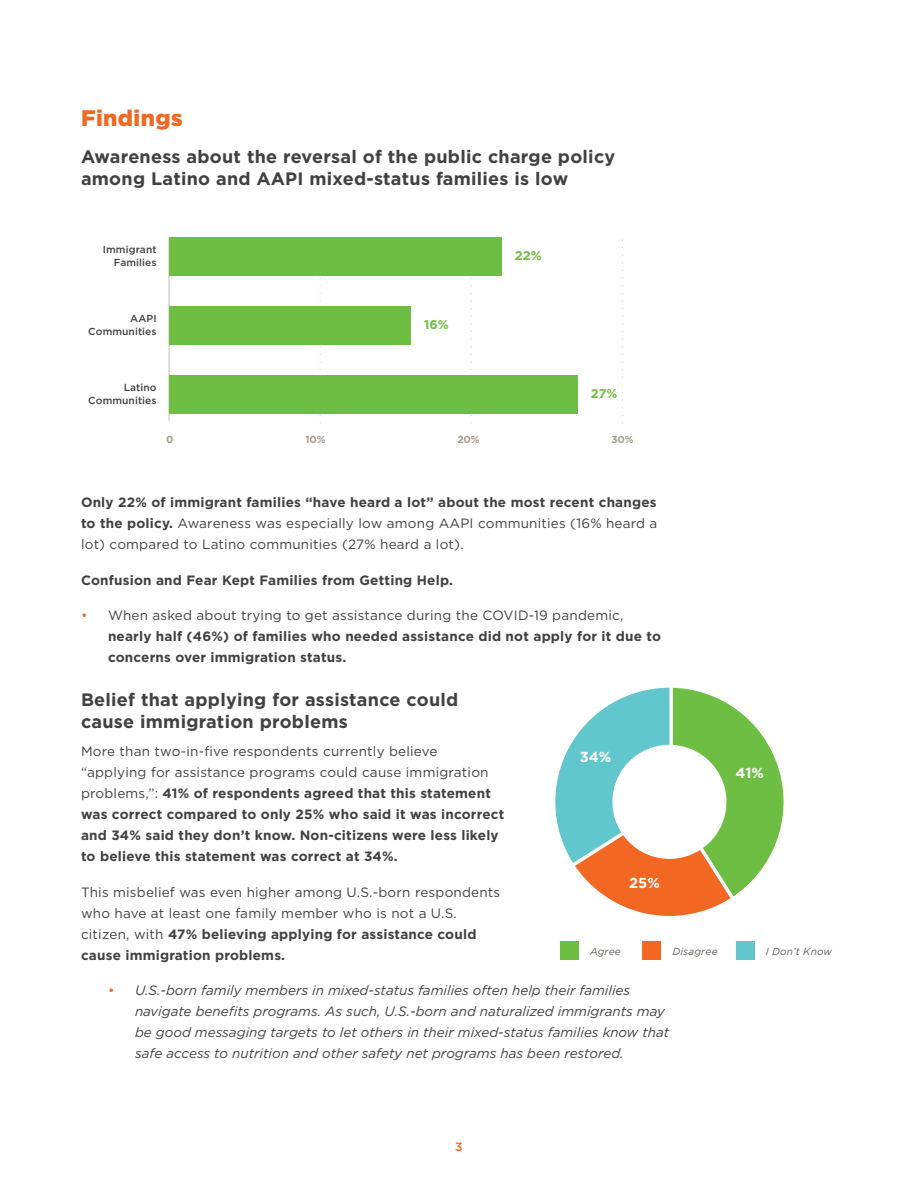
<style>
.page{position:relative;width:918px;height:1188px;background:#fff}
.page>*{position:absolute;margin:0;border:0;box-sizing:border-box;transform-origin:0 0}
.t1{font:900 22.5px "Gotham";letter-spacing:.02em;color:#f26722}
.t2{font:700 18px/22.5px "Gotham";letter-spacing:.015em;color:#414042}
.t3{font:700 14.55px "Gotham";color:#fff}
.t4{font:700 13.5px/21px "Gotham";letter-spacing:.015em;color:#414042}
.t5{font:13.5px/21px "Gotham";letter-spacing:.015em;color:#414042;text-align:justify}
.t6{font:italic 13.5px/21px "Gotham";color:#414042}
.t7{font:700 12.75px "Gotham";color:#6fbe44}
.t8{font:500 12px "Gotham";color:#f26722}
.t9{font:500 10.2px/12.8px "Gotham";letter-spacing:.01em;color:#414042;text-align:right}
.t10{font:italic 10.2px "Gotham";letter-spacing:.015em;color:#625c57}
.t11{font:700 10.2px "Gotham";color:#a59e94}
.s1{font-weight:700}
.s2{font-weight:400;color:#f26722}
.s3{font-weight:400}
.s4{font-style:normal;color:#f26722}
</style>
<div class="page">
<hr style="left:169px;top:237px;width:1px;height:184px;background:#c6c0b9">
<svg style="left:320px;top:277px;width:1px;height:146px"></svg>
<svg style="left:622px;top:239px;width:1px;height:184px"></svg>
<svg style="left:471px;top:277px;width:1px;height:146px"></svg>
<div style="left:170px;top:375px;width:408px;height:39px;background:#6fbe44"></div>
<div style="left:170px;top:306px;width:241px;height:39px;background:#6fbe44"></div>
<div style="left:170px;top:237px;width:332px;height:39px;background:#6fbe44"></div>
<svg style="left:555px;top:687px;width:229px;height:229px"></svg>
<div style="left:560px;top:942px;width:19px;height:18px;background:#6fbe44"></div>
<div style="left:643px;top:942px;width:18px;height:18px;background:#f26722"></div>
<div style="left:736px;top:942px;width:18px;height:18px;background:#62c7cd"></div>
<h1 class="t1" style="left:81px;top:103px;width:103px">Findings</h1>
<h2 class="t2" style="left:81px;top:145px;width:536px">Awareness about the reversal of the public charge policy among Latino and AAPI mixed-status families is low</h2>
<p class="t9" style="left:103px;top:243px;width:55px">Immigrant<br>Families</p>
<p class="t7" style="left:515px;top:247px;width:28px">22%</p>
<p class="t9" style="left:88px;top:312px;width:70px">AAPI<br>Communities</p>
<p class="t7" style="left:424px;top:316px;width:26px">16%</p>
<p class="t9" style="left:88px;top:381px;width:70px">Latino<br>Communities</p>
<p class="t7" style="left:591px;top:385px;width:28px">27%</p>
<p class="t11" style="left:166px;top:432px;width:9px">0</p>
<p class="t11" style="left:306px;top:432px;width:21px">10%</p>
<p class="t11" style="left:458px;top:432px;width:23px">20%</p>
<p class="t11" style="left:612px;top:432px;width:23px">30%</p>
<p class="t5" style="left:81px;top:492px;width:578px"><span class="s1">Only 22% of immigrant families “have heard a lot” about the most recent changes to the policy.</span> Awareness was especially low among AAPI communities (16% heard a lot) compared to Latino communities (27% heard a lot).</p>
<p class="t4" style="left:81px;top:569px;width:374px">Confusion and Fear Kept Families from Getting Help.</p>
<p class="t4" style="left:108px;top:605px;width:555px;text-indent:-27px"><span class="s2">•</span> <span class="s3">When asked about trying to get assistance during the COVID-19 pandemic, </span>nearly half (46%) of families who needed assistance did not apply for it due to concerns over immigration status.</p>
<h2 class="t2" style="left:81px;top:688px;width:379px">Belief that applying for assistance could cause immigration problems</h2>
<p class="t4" style="left:81px;top:741px;width:425px"><span class="s3">More than two-in-five respondents currently believe “applying for assistance programs could cause immigration problems,”:</span> 41% of respondents agreed that this statement was correct compared to only 25% who said it was incorrect and 34% said they don’t know. Non-citizens were less likely to believe this statement was correct at 34%.</p>
<p class="t5" style="left:81px;top:881px;width:421px;text-align:left">This misbelief was even higher among U.S.-born respondents who have at least one family member who is not a U.S. citizen, with <span class="s1">47% believing applying for assistance could cause immigration problems.</span></p>
<p class="t6" style="left:135px;top:979px;width:536px;text-indent:-27px"><span class="s4">•</span> U.S.-born family members in mixed-status families often help their families navigate benefits programs. As such, U.S.-born and naturalized immigrants may be good messaging targets to let others in their mixed-status families know that safe access to nutrition and other safety net programs has been restored.</p>
<p class="t3" style="left:580px;top:747px;width:33px">34%</p>
<p class="t3" style="left:736px;top:763px;width:30px">41%</p>
<p class="t3" style="left:629px;top:873px;width:32px">25%</p>
<p class="t10" style="left:590px;top:945px;width:32px">Agree</p>
<p class="t10" style="left:672px;top:945px;width:47px">Disagree</p>
<p class="t10" style="left:766px;top:945px;width:68px">I Don’t Know</p>
<p class="t8" style="left:455px;top:1138px;width:9px">3</p>
</div>
